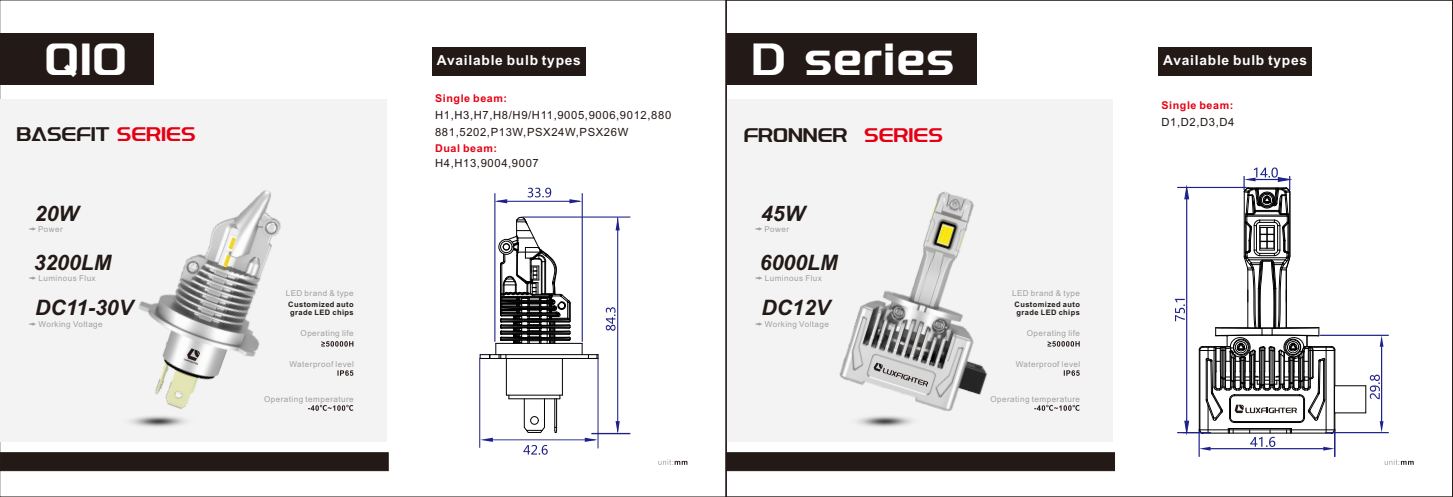
<style>
.page{position:relative;width:1453px;height:497px;background:#fff}
.page>*{position:absolute;margin:0;border:0;box-sizing:border-box;transform-origin:0 0}
.t1{font:45.75px "Fontquan Xin Yilogo Ti Regular";letter-spacing:.03em;color:#fff}
.t2{font:italic 700 21.25px "Arial";color:#231916}
.t3{font:20px "Fontquan Xin Yilogo Ti Regular";color:#231916}
.t4{font:700 13.75px "Arial";letter-spacing:.055em;color:#fff}
.t5{font:11.25px/17.6px "Arial";letter-spacing:.055em;color:#231916}
.t6{font:700 10.75px "Arial";letter-spacing:.055em;color:#e60013}
.t7{font:8.12px "Arial";letter-spacing:.055em;color:#a0a0a1}
.t8{font:700 7.5px/8.4px "Arial";letter-spacing:.055em;color:#231916}
.s1{color:#e60013}
</style>
<div class="page">
<div style="left:726px;top:33px;width:250px;height:52px;background:#231916"></div>
<svg style="left:1384px;top:459px;width:29px;height:5px"></svg>
<div style="left:728px;top:452px;width:387px;height:18px;background:#231916"></div>
<div style="left:1158px;top:47px;width:154px;height:29px;background:#231916"></div>
<div style="left:726px;top:99px;width:387px;height:342px;background:#f3f3f4"></div>
<svg style="left:1047px;top:341px;width:33px;height:5px"></svg>
<svg style="left:1064px;top:370px;width:16px;height:5px"></svg>
<svg style="left:1039px;top:404px;width:41px;height:6px"></svg>
<svg style="left:755px;top:227px;width:7px;height:3px"></svg>
<svg style="left:755px;top:276px;width:7px;height:3px"></svg>
<svg style="left:755px;top:322px;width:7px;height:3px"></svg>
<img style="left:839px;top:191px;width:200px;height:232px">
<svg style="left:874px;top:362px;width:54px;height:24px"></svg>
<hr style="left:1334px;top:412px;width:32px;height:1px;background:#000">
<hr style="left:1334px;top:385px;width:32px;height:1px;background:#000">
<hr style="left:1320px;top:334px;width:68px;height:1px;background:#1e2188">
<hr style="left:1325px;top:431px;width:63px;height:1px;background:#1e2188">
<hr style="left:1381px;top:346px;width:1px;height:74px;background:#1e2188">
<svg style="left:1379px;top:335px;width:4px;height:11px"></svg>
<svg style="left:1379px;top:420px;width:4px;height:12px"></svg>
<svg style="left:1365px;top:374px;width:15px;height:38px"></svg>
<svg style="left:1175px;top:167px;width:160px;height:289px"></svg>
<div style="left:0;top:33px;width:154px;height:52px;background:#231916"></div>
<svg style="left:658px;top:459px;width:29px;height:5px"></svg>
<div style="left:0;top:452px;width:388px;height:18px;background:#231916"></div>
<div style="left:432px;top:47px;width:153px;height:29px;background:#231916"></div>
<div style="left:0;top:99px;width:387px;height:342px;background:#f3f3f4"></div>
<svg style="left:321px;top:341px;width:32px;height:5px"></svg>
<svg style="left:337px;top:370px;width:16px;height:5px"></svg>
<svg style="left:313px;top:404px;width:40px;height:6px"></svg>
<svg style="left:29px;top:227px;width:7px;height:3px"></svg>
<svg style="left:29px;top:276px;width:7px;height:3px"></svg>
<svg style="left:29px;top:322px;width:7px;height:3px"></svg>
<img style="left:130px;top:190px;width:183px;height:237px">
<svg style="left:184px;top:348px;width:16px;height:16px"></svg>
<hr style="left:506px;top:358px;width:1px;height:36px;background:#000">
<hr style="left:554px;top:398px;width:1px;height:32px;background:#000">
<hr style="left:556px;top:398px;width:1px;height:32px;background:#000">
<hr style="left:562px;top:358px;width:1px;height:36px;background:#000">
<hr style="left:480px;top:358px;width:118px;height:1px;background:#000">
<hr style="left:506px;top:394px;width:56px;height:1px;background:#000">
<hr style="left:509px;top:398px;width:51px;height:1px;background:#000">
<svg style="left:524px;top:398px;width:21px;height:34px"></svg>
<svg style="left:554px;top:426px;width:3px;height:6px"></svg>
<div style="left:530px;top:416px;width:8px;height:8px;border:1px solid #000;border-radius:50%"></div>
<hr style="left:522px;top:216px;width:108px;height:1px;background:#1e2188">
<hr style="left:591px;top:432px;width:39px;height:1px;background:#1e2188">
<hr style="left:617px;top:217px;width:1px;height:214px;background:#1e2188">
<svg style="left:615px;top:420px;width:5px;height:13px"></svg>
<svg style="left:479px;top:217px;width:141px;height:141px"></svg>
<hr style="left:494px;top:193px;width:1px;height:148px;background:#1e2188">
<hr style="left:582px;top:193px;width:1px;height:148px;background:#1e2188">
<hr style="left:497px;top:200px;width:82px;height:1px;background:#1e2188">
<svg style="left:494px;top:199px;width:13px;height:4px"></svg>
<svg style="left:569px;top:199px;width:13px;height:4px"></svg>
<svg style="left:528px;top:187px;width:23px;height:10px"></svg>
<hr style="left:597px;top:358px;width:1px;height:89px;background:#1e2188">
<hr style="left:479px;top:358px;width:1px;height:89px;background:#1e2188">
<hr style="left:491px;top:439px;width:104px;height:1px;background:#1e2188">
<svg style="left:480px;top:437px;width:13px;height:4px"></svg>
<svg style="left:585px;top:437px;width:12px;height:4px"></svg>
<svg style="left:523px;top:444px;width:25px;height:10px"></svg>
<h1 class="t1" style="left:45px;top:39px;width:83px">Q10</h1>
<h3 class="t4" style="left:437px;top:55px;width:145px">Available bulb types</h3>
<h1 class="t1" style="left:752px;top:38px;width:204px">D series</h1>
<h3 class="t4" style="left:1163px;top:55px;width:145px">Available bulb types</h3>
<h3 class="t3" style="left:16px;top:125px;width:181px">BASEFIT <span class="s1">SERIES</span></h3>
<h3 class="t6" style="left:435px;top:94px;width:74px">Single beam:</h3>
<h3 class="t6" style="left:435px;top:144px;width:63px">Dual beam:</h3>
<h3 class="t5" style="left:435px;top:107px;width:238px">H1,H3,H7,H8/H9/H11,9005,9006,9012,880<br>881,5202,P13W,PSX24W,PSX26W</h3>
<h3 class="t5" style="left:435px;top:155px;width:105px">H4,H13,9004,9007</h3>
<h3 class="t3" style="left:744px;top:125px;width:201px">FRONNER <span class="s1">SERIES</span></h3>
<h3 class="t6" style="left:1161px;top:101px;width:74px">Single beam:</h3>
<h3 class="t5" style="left:1161px;top:114px;width:75px">D1,D2,D3,D4</h3>
<h2 class="t2" style="left:35px;top:205px;width:45px">20W</h2>
<h2 class="t2" style="left:34px;top:254px;width:79px">3200LM</h2>
<p class="t7" style="left:38px;top:274px;width:59px">Luminous Flux</p>
<p class="t7" style="left:38px;top:226px;width:26px">Power</p>
<h2 class="t2" style="left:761px;top:205px;width:45px">45W</h2>
<h2 class="t2" style="left:760px;top:254px;width:79px">6000LM</h2>
<p class="t7" style="left:765px;top:274px;width:59px">Luminous Flux</p>
<p class="t7" style="left:764px;top:226px;width:26px">Power</p>
<h2 class="t2" style="left:35px;top:299px;width:99px">DC11-30V</h2>
<p class="t7" style="left:38px;top:321px;width:66px">Working Voltage</p>
<p class="t7" style="left:286px;top:289px;width:69px">LED brand &amp; type</p>
<p class="t8" style="left:288px;top:300px;width:67px">Customized auto grade LED chips</p>
<p class="t7" style="left:301px;top:329px;width:55px">Operating life</p>
<h2 class="t2" style="left:761px;top:299px;width:70px">DC12V</h2>
<p class="t7" style="left:765px;top:321px;width:66px">Working Voltage</p>
<p class="t7" style="left:1012px;top:289px;width:69px">LED brand &amp; type</p>
<p class="t8" style="left:1014px;top:300px;width:67px">Customized auto grade LED chips</p>
<p class="t7" style="left:1027px;top:329px;width:55px">Operating life</p>
<p class="t7" style="left:289px;top:361px;width:66px">Waterproof level</p>
<p class="t7" style="left:1016px;top:361px;width:66px">Waterproof level</p>
<p class="t7" style="left:264px;top:395px;width:91px">Operating temperature</p>
<p class="t7" style="left:990px;top:395px;width:91px">Operating temperature</p>
</div>
